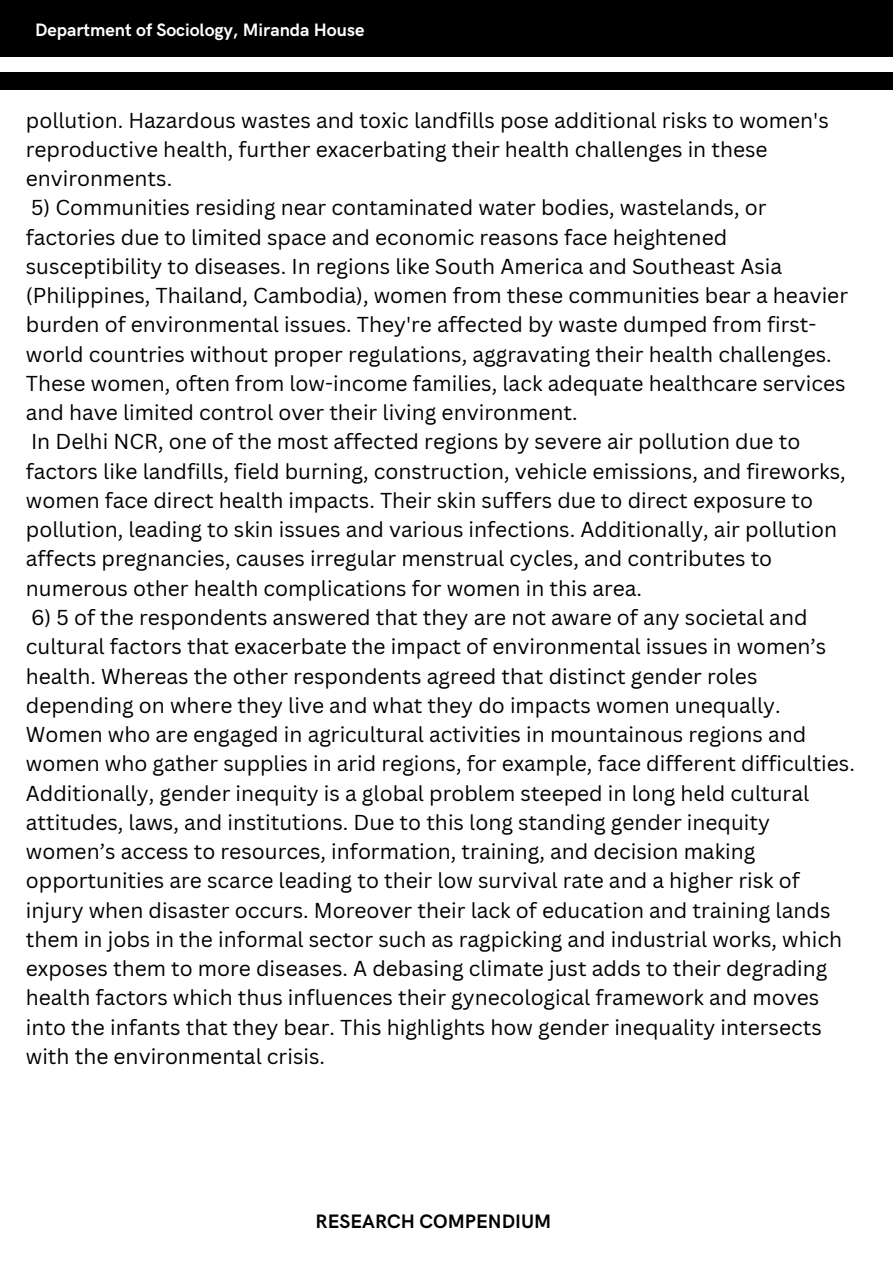
<style>
.page{position:relative;width:893px;height:1264px;background:#fff}
.page>*{position:absolute;margin:0;border:0;box-sizing:border-box;transform-origin:0 0}
.t1{font:21px/29.2px "Canva Sans";color:#000}
.t2{font:700 19.5px "HK Grotesk";color:#000}
.t3{font:700 18px "HK Grotesk";color:#fff}
</style>
<div class="page">
<div style="left:0;top:0;width:892px;height:57px;background:#000"></div>
<div style="left:0;top:72px;width:892px;height:17px;background:#000"></div>
<h2 class="t3" style="left:35px;top:20px;width:331px">Department of Sociology, Miranda House</h2>
<h1 class="t1" style="left:26px;top:105px;width:804px">pollution. Hazardous wastes and toxic landfills pose additional risks to women's reproductive health, further exacerbating their health challenges in these environments.</h1>
<h1 class="t1" style="left:26px;top:192px;width:823px">5) Communities residing near contaminated water bodies, wastelands, or factories due to limited space and economic reasons face heightened susceptibility to diseases. In regions like South America and Southeast Asia (Philippines, Thailand, Cambodia), women from these communities bear a heavier burden of environmental issues. They're affected by waste dumped from first&shy;world countries without proper regulations, aggravating their health challenges.<br>These women, often from low-income families, lack adequate healthcare services and have limited control over their living environment.<br>In Delhi NCR, one of the most affected regions by severe air pollution due to factors like landfills, field burning, construction, vehicle emissions, and fireworks, women face direct health impacts. Their skin suffers due to direct exposure to pollution, leading to skin issues and various infections. Additionally, air pollution affects pregnancies, causes irregular menstrual cycles, and contributes to numerous other health complications for women in this area.</h1>
<h1 class="t1" style="left:26px;top:602px;width:830px">6) 5 of the respondents answered that they are not aware of any societal and cultural factors that exacerbate the impact of environmental issues in women’s health. Whereas the other respondents agreed that distinct gender roles depending on where they live and what they do impacts women unequally.<br>Women who are engaged in agricultural activities in mountainous regions and women who gather supplies in arid regions, for example, face different difficulties.<br>Additionally, gender inequity is a global problem steeped in long held cultural attitudes, laws, and institutions. Due to this long standing gender inequity women’s access to resources, information, training, and decision making opportunities are scarce leading to their low survival rate and a higher risk of injury when disaster occurs. Moreover their lack of education and training lands them in jobs in the informal sector such as ragpicking and industrial works, which exposes them to more diseases. A debasing climate just adds to their degrading health factors which thus influences their gynecological framework and moves into the infants that they bear. This highlights how gender inequality intersects with the environmental crisis.</h1>
<p class="t2" style="left:315px;top:1210px;width:237px">RESEARCH COMPENDIUM</p>
</div>
